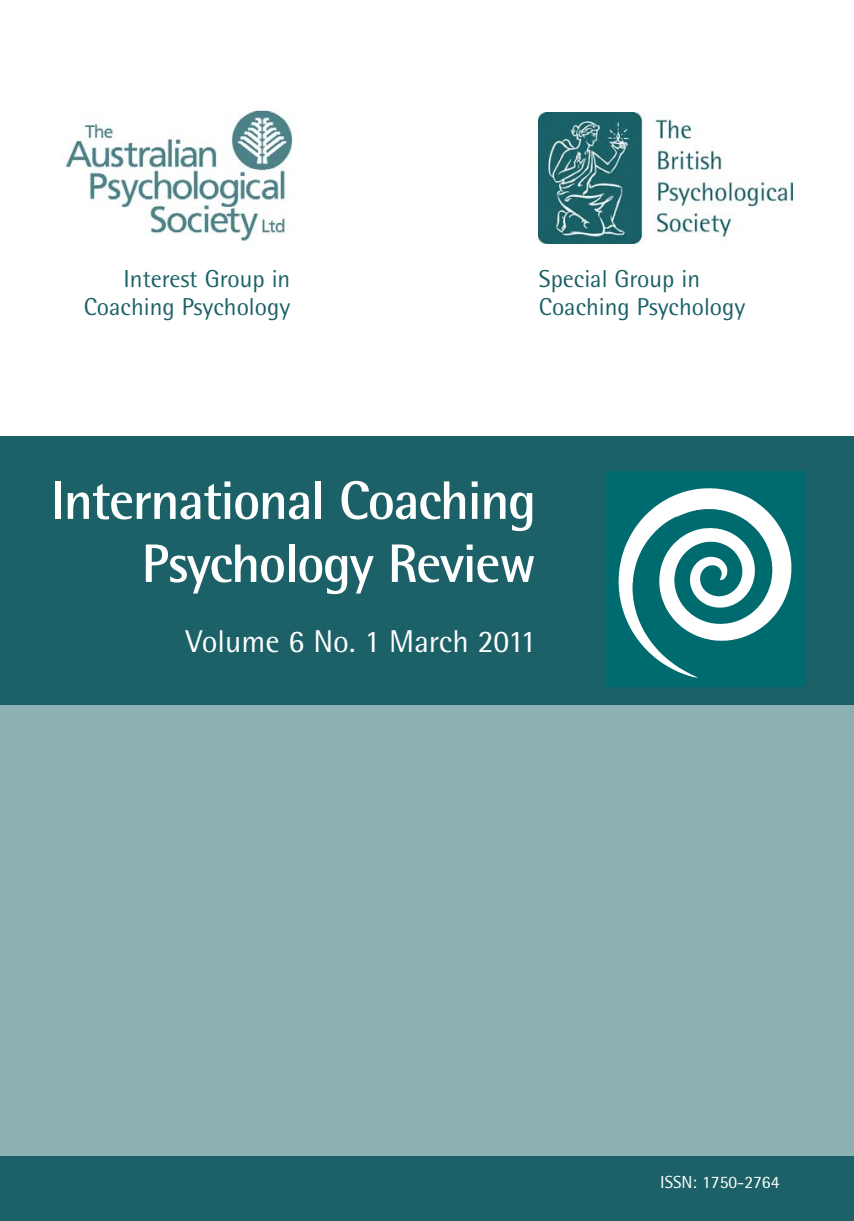
<style>
.page{position:relative;width:854px;height:1221px;background:#fff}
.page>*{position:absolute;margin:0;border:0;box-sizing:border-box;transform-origin:0 0}
.t1{font:700 54.25px/63px "Rotis Semi Sans";letter-spacing:-.025em;color:#fff;text-align:right}
.t2{font:31.5px "Rotis Semi Sans";color:#fff}
.t3{font:24.5px/28px "Rotis Semi Sans";color:#1b6167}
.t4{font:17.5px "Rotis Semi Sans";color:#fff}
</style>
<div class="page">
<div style="left:0;top:699px;width:853px;height:462px;background:#8db0b3"></div>
<img style="left:538px;top:112px;width:253px;height:131px">
<img style="left:64px;top:110px;width:229px;height:132px">
<div style="left:0;top:1156px;width:853px;height:64px;background:#1b6167"></div>
<div style="left:0;top:437px;width:853px;height:267px;background:#1b6167"></div>
<svg style="left:606px;top:471px;width:198px;height:216px;background:#3a8c8f"></svg>
<img style="left:733px;top:507px;width:58px;height:132px">
<p class="t3" style="left:84px;top:267px;width:208px;text-align:right">Interest Group in<br>Coaching Psychology</p>
<p class="t3" style="left:538px;top:267px;width:208px">Special Group in<br>Coaching Psychology</p>
<h1 class="t1" style="left:50px;top:474px;width:487px">International Coaching<br>Psychology Review</h1>
<p class="t2" style="left:186px;top:630px;width:351px">Volume 6 No. 1 March 2011</p>
<p class="t4" style="left:660px;top:1176px;width:121px">ISSN: 1750-2764</p>
</div>
